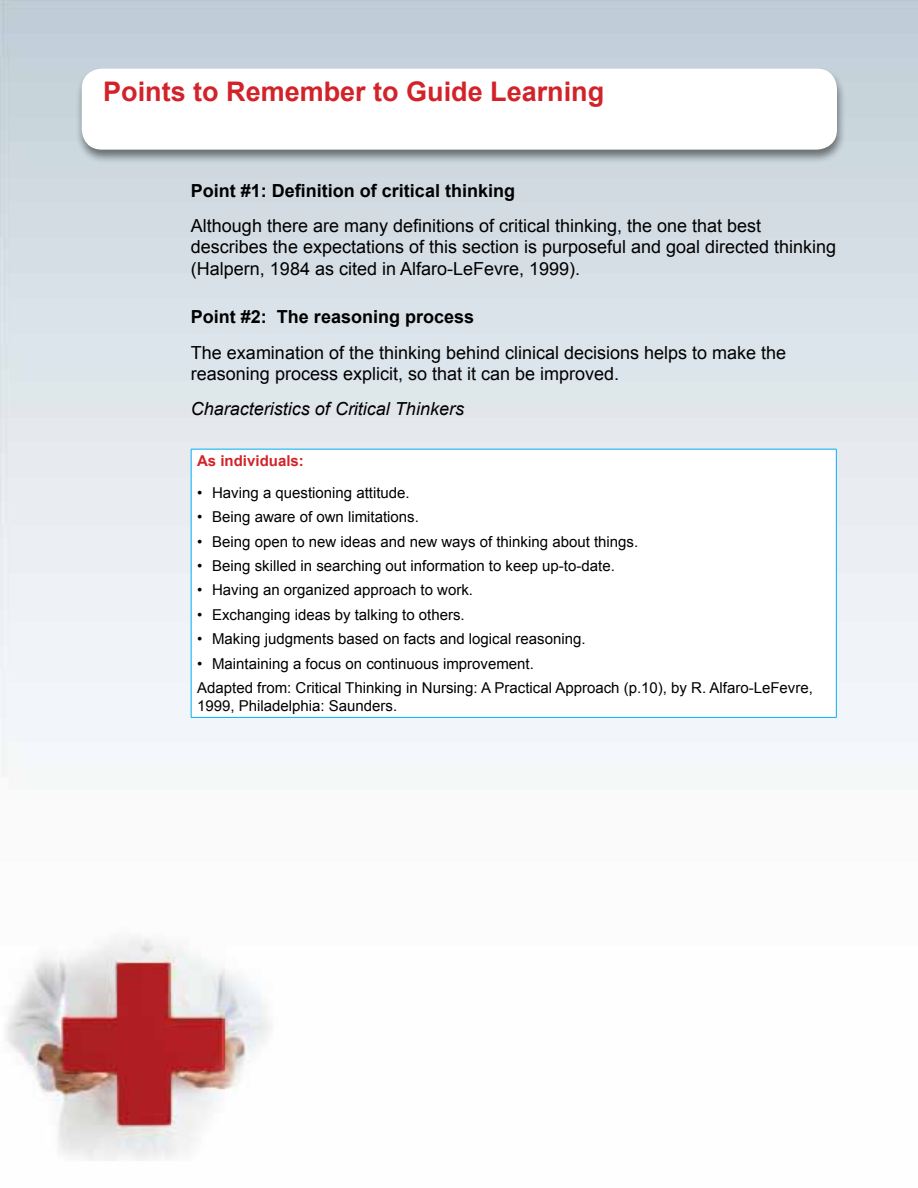
<style>
.page{position:relative;width:918px;height:1188px;background:#fff}
.page>*{position:absolute;margin:0;border:0;box-sizing:border-box;transform-origin:0 0}
.t1{font:700 27px "Arial";color:#d2232a}
.t2{font:18px/21.6px "Arial";color:#000}
.t3{font:700 18px "Arial";color:#000}
.t4{font:italic 18px "Arial";color:#000}
.t5{font:15px/24.5px "Arial";color:#000}
.t6{font:700 15px "Arial";color:#d2232a}
</style>
<div class="page">
<img style="left:0;top:0;width:918px;height:1161px">
<div style="left:75px;top:67px;width:772px;height:97px;background:#000;opacity:.49"></div>
<div style="left:82px;top:69px;width:755px;height:81px;background:#fff;border-radius:20px"></div>
<div style="left:191px;top:449px;width:645px;height:268px;background:#fff"></div>
<hr style="left:191px;top:449px;width:646px;height:1px;background:#00aeef">
<hr style="left:191px;top:449px;width:1px;height:268px;background:#00aeef">
<hr style="left:836px;top:449px;width:1px;height:268px;background:#00aeef">
<hr style="left:191px;top:717px;width:646px;height:1px;background:#00aeef">
<h1 class="t1" style="left:103px;top:73px;width:503px">Points to Remember to Guide Learning</h1>
<p class="t3" style="left:191px;top:178px;width:326px">Point #1: Definition of critical thinking</p>
<p class="t2" style="left:191px;top:215px;width:647px">Although there are many definitions of critical thinking, the one that best describes the expectations of this section is purposeful and goal directed thinking (Halpern, 1984 as cited in Alfaro-LeFevre, 1999).</p>
<p class="t3" style="left:191px;top:305px;width:285px">Point #2: The reasoning process</p>
<p class="t2" style="left:191px;top:342px;width:597px">The examination of the thinking behind clinical decisions helps to make the reasoning process explicit, so that it can be improved.</p>
<p class="t4" style="left:191px;top:397px;width:275px">Characteristics of Critical Thinkers</p>
<p class="t6" style="left:197px;top:451px;width:108px">As individuals:</p>
<p class="t5" style="left:197px;top:480px;width:214px">• Having a questioning attitude.</p>
<p class="t5" style="left:197px;top:505px;width:223px">• Being aware of own limitations.</p>
<p class="t5" style="left:197px;top:529px;width:443px">• Being open to new ideas and new ways of thinking about things.</p>
<p class="t5" style="left:197px;top:554px;width:419px">• Being skilled in searching out information to keep up-to-date.</p>
<p class="t5" style="left:197px;top:578px;width:277px">• Having an organized approach to work.</p>
<p class="t5" style="left:197px;top:603px;width:269px">• Exchanging ideas by talking to others.</p>
<p class="t5" style="left:197px;top:627px;width:390px">• Making judgments based on facts and logical reasoning.</p>
<p class="t5" style="left:197px;top:652px;width:617px">• Maintaining a focus on continuous improvement.<br>Adapted from: Critical Thinking in Nursing: A Practical Approach (p.10), by R. Alfaro-LeFevre,</p>
<p class="t5" style="left:197px;top:694px;width:202px">1999, Philadelphia: Saunders.</p>
</div>
